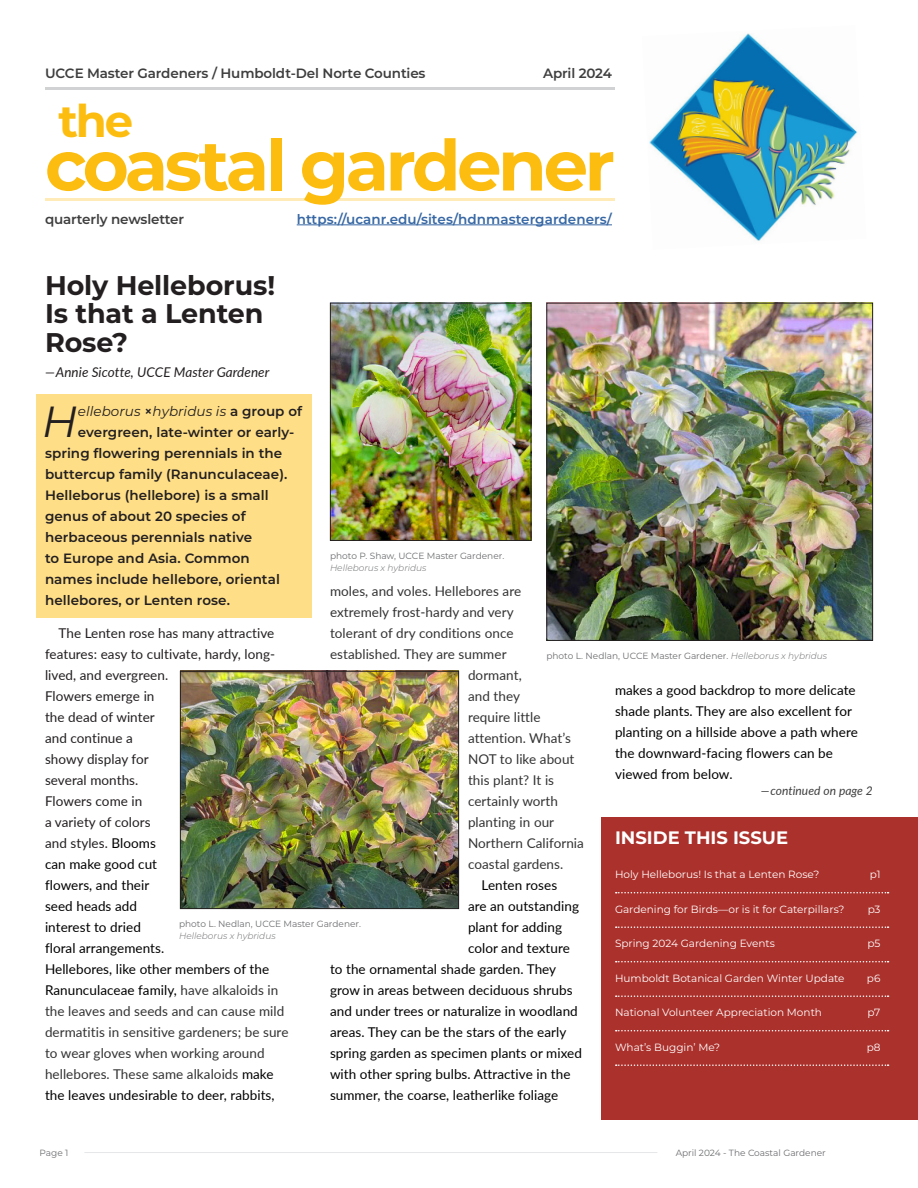
<style>
.page{position:relative;width:918px;height:1188px;background:#fff}
.page>*{position:absolute;margin:0;border:0;box-sizing:border-box;transform-origin:0 0}
._01_masthead_title{font:700 70.5px "Montserrat";letter-spacing:-.05em;color:#fdbd10}
._01_masthead_title-2{font:700 45px "Montserrat";color:#fdbd10}
._05_1st_paragraph{font:italic 43.5px "Montserrat";color:#231f20}
._02_Article_Title{font:700 27px/28.5px "Montserrat";letter-spacing:-.005em;color:#231f20}
._08_toc_title{font:700 18px "Montserrat";color:#fff}
._05_body_text{font:13.5px/21px "Lato";letter-spacing:.005em;color:#231f20}
._05_body_text-2{font:13.5px/21px "Lato";letter-spacing:.005em;color:#000}
._05_1st_paragraph-2{font:600 13.5px "Montserrat";letter-spacing:.005em;color:#231f20}
._05_body_text-3{font:13.5px "Lato";letter-spacing:.005em;color:#333}
._01_masthead_issue{font:600 13.5px "Montserrat";letter-spacing:-.01em;color:#3e3e3f}
._01_masthead_subhead{font:600 13.5px "Montserrat";letter-spacing:.005em;color:#3667a4}
.t1{font:italic 13.5px "Lato";letter-spacing:.005em;color:#231f20}
._05_1st_paragraph-3{font:italic 13.5px "Montserrat";letter-spacing:.005em;color:#231f20}
._01_masthead_subhead-2{font:600 13.5px "Montserrat";letter-spacing:-.01em;color:#3e3e3f}
.t2{font:italic 12px "Lato";letter-spacing:.005em;color:#3e3e3f}
._08_toc_content{font:10.5px "Montserrat";color:#fff}
._06_Photo_Caption{font:9px/12px "Montserrat";color:#6c6d70}
.s1{font-weight:600;font-style:normal}
.s2{color:#000}
.s3{color:#333}
.s4{font-weight:300;font-style:italic}
</style>
<div class="page">
<hr style="left:84px;top:1152px;width:573px;height:1px;background:#e6e7e9">
<hr style="left:45px;top:87px;width:570px;height:3px;background:#d1d2d4">
<hr style="left:45px;top:198px;width:570px;height:3px;background:#feebb7">
<hr style="left:297px;top:225px;width:315px;height:1px;background:#3667a4">
<div style="left:602px;top:818px;width:316px;height:302px;background:#ab312c"></div>
<svg style="left:616px;top:892px;width:273px;height:1px"></svg>
<svg style="left:616px;top:926px;width:273px;height:2px"></svg>
<svg style="left:616px;top:961px;width:273px;height:1px"></svg>
<svg style="left:616px;top:995px;width:273px;height:2px"></svg>
<svg style="left:616px;top:1030px;width:273px;height:1px"></svg>
<svg style="left:616px;top:1064px;width:273px;height:2px"></svg>
<img style="left:649px;top:33px;width:209px;height:208px">
<div style="left:36px;top:394px;width:276px;height:223px;background:#fede87"></div>
<img style="left:182px;top:673px;width:275px;height:234px">
<div style="left:180px;top:671px;width:279px;height:238px;border:1px solid #231f20"></div>
<img style="left:332px;top:305px;width:197px;height:234px">
<div style="left:330px;top:303px;width:201px;height:238px;border:1px solid #231f20"></div>
<img style="left:548px;top:305px;width:323px;height:334px">
<div style="left:546px;top:303px;width:327px;height:338px;border:1px solid #231f20"></div>
<p class="_01_masthead_issue" style="left:45px;top:64px;width:382px">UCCE Master Gardeners / Humboldt-Del Norte Counties</p>
<p class="_01_masthead_issue" style="left:543px;top:64px;width:70px">April 2024</p>
<p class="_01_masthead_title-2" style="left:58px;top:88px;width:76px">the</p>
<p class="_01_masthead_title" style="left:45px;top:115px;width:571px">coastal gardener</p>
<p class="_01_masthead_subhead-2" style="left:45px;top:209px;width:141px">quarterly newsletter</p>
<p class="_01_masthead_subhead" style="left:297px;top:209px;width:317px">https://ucanr.edu/sites/hdnmastergardeners/</p>
<p class="_02_Article_Title" style="left:45px;top:269px;width:232px">Holy Helleborus!<br>Is that a Lenten<br>Rose?</p>
<p class="t1" style="left:45px;top:362px;width:226px">—Annie Sicotte, UCCE Master Gardener</p>
<p class="_05_1st_paragraph" style="left:42px;top:392px;width:37px">H</p>
<p class="_05_1st_paragraph-3" style="left:78px;top:402px;width:226px">elleborus <span class="s1">×</span>hybridus is <span class="s1">a group of</span></p>
<p class="_05_1st_paragraph-2" style="left:78px;top:423px;width:218px">evergreen, late-winter or early-</p>
<p class="_05_1st_paragraph-2" style="left:45px;top:444px;width:239px">spring flowering perennials in the</p>
<p class="_05_1st_paragraph-2" style="left:45px;top:465px;width:244px">buttercup family (Ranunculaceae).</p>
<p class="_05_1st_paragraph-2" style="left:45px;top:486px;width:225px">Helleborus (hellebore) is a small</p>
<p class="_05_1st_paragraph-2" style="left:45px;top:507px;width:202px">genus of about 20 species of</p>
<p class="_05_1st_paragraph-2" style="left:45px;top:528px;width:209px">herbaceous perennials native</p>
<p class="_05_1st_paragraph-2" style="left:45px;top:549px;width:206px">to Europe and Asia. Common</p>
<p class="_05_1st_paragraph-2" style="left:45px;top:570px;width:236px">names include hellebore, oriental</p>
<p class="_05_1st_paragraph-2" style="left:45px;top:591px;width:187px">hellebores, or Lenten rose.</p>
<p class="_05_body_text" style="left:45px;top:622px;width:245px;text-indent:14px">The Lenten rose has many attractive features: easy to cultivate, hardy, long&shy;lived, and evergreen.<br>Flowers emerge in<br>the dead of winter<br>and continue a<br>showy display for<br>several months.<br>Flowers come in<br>a variety of colors<br>and styles. <span class="s2">Blooms<br>can make good cut<br>flowers, and their<br>seed heads add<br>interest to dried<br>floral arrangements.<br>Hellebores, like other members of the<br>Ranunculaceae family,</span> <span class="s3">have alkaloids in the leaves and seeds and can cause mild dermatitis in sensitive gardeners; be sure to wear gloves when working around hellebores. These same alkaloids</span> <span class="s2">make the leaves undesirable to deer, rabbits,</span></p>
<p class="_06_Photo_Caption" style="left:330px;top:549px;width:176px">photo P. Shaw, UCCE Master Gardener.<br><span class="s4">Helleborus x hybridus</span></p>
<p class="_05_body_text-3" style="left:330px;top:581px;width:193px">moles, and voles. Hellebores are</p>
<p class="_05_body_text-3" style="left:330px;top:602px;width:185px">extremely frost-hardy and very</p>
<p class="_05_body_text-3" style="left:330px;top:623px;width:185px">tolerant of dry conditions once</p>
<p class="_05_body_text-3" style="left:330px;top:644px;width:178px">established. They are summer</p>
<p class="_05_body_text-3" style="left:468px;top:665px;width:55px">dormant,</p>
<p class="_05_body_text-3" style="left:468px;top:686px;width:54px">and they</p>
<p class="_05_body_text-3" style="left:468px;top:707px;width:74px">require little</p>
<p class="_05_body_text-3" style="left:468px;top:728px;width:104px">attention. What’s</p>
<p class="_05_body_text-3" style="left:468px;top:749px;width:108px">NOT to like about</p>
<p class="_05_body_text-3" style="left:468px;top:770px;width:88px">this plant? It is</p>
<p class="_05_body_text-3" style="left:468px;top:791px;width:92px">certainly worth</p>
<p class="_05_body_text-3" style="left:468px;top:812px;width:88px">planting in our</p>
<p class="_05_body_text-3" style="left:468px;top:833px;width:117px">Northern California</p>
<p class="_05_body_text-3" style="left:468px;top:854px;width:97px">coastal gardens.</p>
<p class="_05_body_text-2" style="left:482px;top:874px;width:77px">Lenten roses</p>
<p class="_05_body_text-2" style="left:468px;top:895px;width:113px">are an outstanding</p>
<p class="_05_body_text-2" style="left:468px;top:916px;width:96px">plant for adding</p>
<p class="_05_body_text-2" style="left:468px;top:937px;width:103px">color and texture</p>
<p class="_05_body_text-2" style="left:330px;top:958px;width:228px">to the ornamental shade garden. They</p>
<p class="_05_body_text-2" style="left:330px;top:979px;width:244px">grow in areas between deciduous shrubs</p>
<p class="_05_body_text-2" style="left:330px;top:1000px;width:249px">and under trees or naturalize in woodland</p>
<p class="_05_body_text-2" style="left:330px;top:1021px;width:238px">areas. They can be the stars of the early</p>
<p class="_05_body_text-2" style="left:330px;top:1042px;width:253px">spring garden as specimen plants or mixed</p>
<p class="_05_body_text-2" style="left:330px;top:1063px;width:242px">with other spring bulbs. Attractive in the</p>
<p class="_05_body_text-2" style="left:330px;top:1084px;width:230px">summer, the coarse, leatherlike foliage</p>
<p class="_06_Photo_Caption" style="left:546px;top:649px;width:282px">photo L. Nedlan, UCCE Master Gardener. <span class="s4">Helleborus x hybridus</span></p>
<p class="_05_body_text-2" style="left:615px;top:679px;width:244px">makes a good backdrop to more delicate shade plants. They are also excellent for planting on a hillside above a path where the downward-facing flowers can be viewed from below.</p>
<p class="t2" style="left:761px;top:782px;width:114px">—continued on page 2</p>
<p class="_08_toc_title" style="left:615px;top:825px;width:175px">INSIDE THIS ISSUE</p>
<p class="_08_toc_content" style="left:615px;top:868px;width:206px">Holy Helleborus! Is that a Lenten Rose?</p>
<p class="_08_toc_content" style="left:870px;top:868px;width:12px">p1</p>
<p class="_08_toc_content" style="left:615px;top:902px;width:231px">Gardening for Birds—or is it for Caterpillars?</p>
<p class="_08_toc_content" style="left:868px;top:902px;width:14px">p3</p>
<p class="_08_toc_content" style="left:615px;top:937px;width:162px">Spring 2024 Gardening Events</p>
<p class="_08_toc_content" style="left:867px;top:937px;width:15px">p5</p>
<p class="_08_toc_content" style="left:615px;top:971px;width:231px">Humboldt Botanical Garden Winter Update</p>
<p class="_08_toc_content" style="left:867px;top:971px;width:15px">p6</p>
<p class="_08_toc_content" style="left:615px;top:1006px;width:209px">National Volunteer Appreciation Month</p>
<p class="_08_toc_content" style="left:867px;top:1006px;width:15px">p7</p>
<p class="_08_toc_content" style="left:615px;top:1040px;width:107px">What’s Buggin’ Me?</p>
<p class="_08_toc_content" style="left:867px;top:1040px;width:15px">p8</p>
<p class="_06_Photo_Caption" style="left:179px;top:917px;width:183px">photo L. Nedlan, UCCE Master Gardener.<br><span class="s4">Helleborus x hybridus</span></p>
<p class="_06_Photo_Caption" style="left:40px;top:1146px;width:30px">Page 1</p>
<p class="_06_Photo_Caption" style="left:676px;top:1146px;width:152px">April 2024 - The Coastal Gardener</p>
</div>
